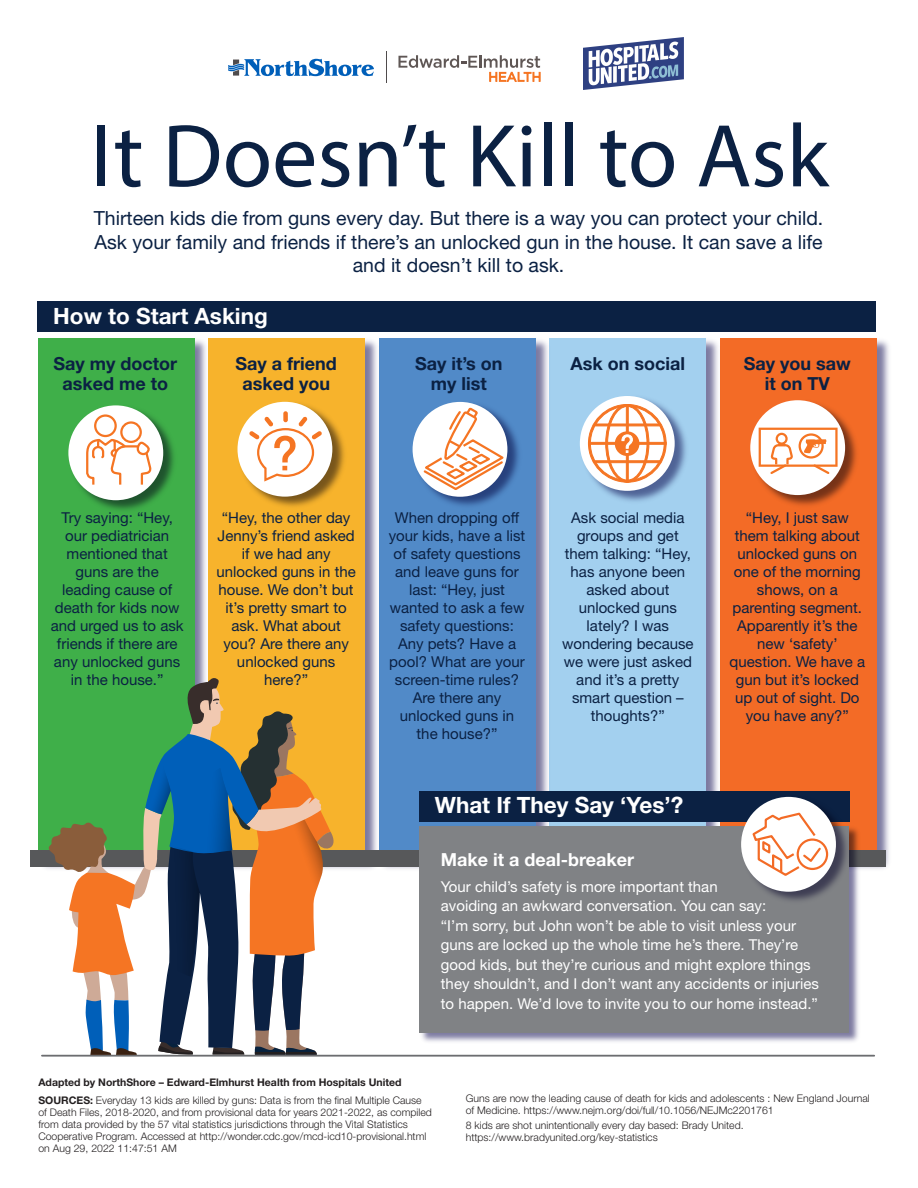
<style>
.page{position:relative;width:918px;height:1188px;background:#fff}
.page>*{position:absolute;margin:0;border:0;box-sizing:border-box;transform-origin:0 0}
.t1{font:90px "Myriad Pro";color:#0b2143}
.t2{font:700 22.5px "Helvetica Neue LT Pro";color:#fff}
.t3{font:19.5px/23.4px "Helvetica Neue LT Pro";color:#0b2143;text-align:center}
.t4{font:700 18px/19.5px "Helvetica Neue LT Pro";color:#0b2143;text-align:center}
.t5{font:700 18px "Helvetica Neue LT Pro";color:#fff}
.t6{font:15px/18px "Helvetica Neue LT Pro";color:#0b2143;text-align:center}
.t7{font:15px/19.5px "Helvetica Neue LT Pro";color:#fff}
.t8{font:300 10.5px/12px "Helvetica Neue LT Pro";color:#231f20}
.t9{font:700 10.5px "Helvetica Neue LT Pro";color:#231f20}
.s1{font-weight:700}
</style>
<div class="page">
<img style="left:723px;top:338px;width:166px;height:531px">
<div style="left:720px;top:339px;width:156px;height:519px;background:#f36b26"></div>
<img style="left:750px;top:400px;width:107px;height:106px">
<div style="left:750px;top:400px;width:95px;height:95px;background:#fff;border-radius:50%"></div>
<img style="left:552px;top:338px;width:171px;height:486px">
<div style="left:549px;top:339px;width:157px;height:519px;background:#a3d0ef"></div>
<img style="left:579px;top:396px;width:107px;height:106px">
<div style="left:580px;top:396px;width:95px;height:95px;background:#fff;border-radius:50%"></div>
<img style="left:382px;top:338px;width:170px;height:531px">
<div style="left:379px;top:339px;width:156px;height:519px;background:#518ac8"></div>
<img style="left:412px;top:401px;width:107px;height:105px">
<div style="left:413px;top:402px;width:94px;height:95px;background:#fff;border-radius:50%"></div>
<img style="left:211px;top:338px;width:171px;height:531px">
<div style="left:208px;top:339px;width:157px;height:519px;background:#f7b32c"></div>
<img style="left:237px;top:401px;width:108px;height:106px">
<div style="left:238px;top:402px;width:94px;height:95px;background:#fff;border-radius:50%"></div>
<img style="left:38px;top:338px;width:173px;height:531px">
<div style="left:38px;top:339px;width:156px;height:519px;background:#3faf49"></div>
<img style="left:68px;top:405px;width:106px;height:105px">
<div style="left:68px;top:405px;width:95px;height:95px;background:#fff;border-radius:50%"></div>
<svg style="left:228px;top:59px;width:146px;height:17px"></svg>
<hr style="left:386px;top:52px;width:1px;height:31px;background:#231f20">
<svg style="left:398px;top:55px;width:143px;height:27px"></svg>
<img style="left:583px;top:38px;width:101px;height:51px">
<div style="left:30px;top:850px;width:856px;height:17px;background:#57585a"></div>
<hr style="left:42px;top:1055px;width:832px;height:2px;background:#6c6d70">
<div style="left:120px;top:421px;width:22px;height:22px;border:2px solid #f57523;border-radius:50%"></div>
<div style="left:94px;top:414px;width:23px;height:23px;border:2px solid #f57523;border-radius:50%"></div>
<svg style="left:86px;top:435px;width:66px;height:52px"></svg>
<svg style="left:422px;top:405px;width:85px;height:87px"></svg>
<div style="left:283px;top:411px;width:5px;height:11px;border:2px solid #f57523"></div>
<svg style="left:588px;top:404px;width:79px;height:79px"></svg>
<svg style="left:248px;top:412px;width:75px;height:70px"></svg>
<svg style="left:49px;top:675px;width:290px;height:380px"></svg>
<svg style="left:759px;top:428px;width:79px;height:48px"></svg>
<div style="left:37px;top:302px;width:838px;height:30px;background:#0b2143"></div>
<div style="left:419px;top:791px;width:431px;height:31px;background:#0b2143"></div>
<img style="left:417px;top:824px;width:446px;height:218px">
<div style="left:419px;top:826px;width:429px;height:207px;background:#808285"></div>
<img style="left:739px;top:796px;width:113px;height:111px">
<div style="left:741px;top:797px;width:95px;height:95px;background:#fff;border-radius:50%"></div>
<div style="left:797px;top:838px;width:31px;height:32px;border:2px solid #f36b26;border-radius:50%"></div>
<svg style="left:751px;top:811px;width:72px;height:66px"></svg>
<h1 class="t1" style="left:91px;top:101px;width:740px">It Doesn’t Kill to Ask</h1>
<h3 class="t3" style="left:94px;top:206px;width:731px">Thirteen kids die from guns every day. But there is a way you can protect your child.<br>Ask your family and friends if there’s an unlocked gun in the house. It can save a life and it doesn’t kill to ask.</h3>
<h2 class="t2" style="left:53px;top:302px;width:216px">How to Start Asking</h2>
<p class="t4" style="left:53px;top:354px;width:125px">Say my doctor asked me to</p>
<p class="t4" style="left:236px;top:354px;width:103px">Say a friend asked you</p>
<p class="t4" style="left:415px;top:354px;width:89px">Say it’s on my list</p>
<p class="t4" style="left:571px;top:354px;width:116px">Ask on social</p>
<p class="t4" style="left:744px;top:354px;width:109px">Say you saw it on TV</p>
<p class="t6" style="left:51px;top:508px;width:134px">Try saying: “Hey, our pediatrician mentioned that guns are the leading cause of death for kids now and urged us to ask friends if there are any unlocked guns in the house.”</p>
<p class="t6" style="left:216px;top:508px;width:141px">“Hey, the other day<br>Jenny’s friend asked if we had any unlocked guns in the house. We don’t but it’s pretty smart to ask. What about you? Are there any unlocked guns here?”</p>
<p class="t6" style="left:389px;top:508px;width:138px">When dropping off your kids, have a list of safety questions and leave guns for last: “Hey, just wanted to ask a few safety questions:<br>Any pets? Have a pool? What are your screen-time rules?<br>Are there any unlocked guns in the house?”</p>
<p class="t6" style="left:562px;top:508px;width:133px">Ask social media groups and get them talking: “Hey, has anyone been asked about unlocked guns lately? I was wondering because we were just asked and it’s a pretty smart question – thoughts?”</p>
<p class="t6" style="left:730px;top:508px;width:137px">“Hey, I just saw them talking about unlocked guns on one of the morning shows, on a parenting segment.<br>Apparently it’s the new ‘safety’ question. We have a gun but it’s locked up out of sight. Do you have any?”</p>
<h2 class="t2" style="left:435px;top:791px;width:250px">What If They Say ‘Yes’?</h2>
<p class="t9" style="left:38px;top:1075px;width:365px">Adapted by NorthShore – Edward-Elmhurst Health from Hospitals United</p>
<p class="t5" style="left:441px;top:849px;width:195px">Make it a deal-breaker</p>
<p class="t7" style="left:441px;top:876px;width:380px">Your child’s safety is more important than<br>avoiding an awkward conversation. You can say:<br>“I’m sorry, but John won’t be able to visit unless your guns are locked up the whole time he’s there. They’re good kids, but they’re curious and might explore things they shouldn’t, and I don’t want any accidents or injuries to happen. We’d love to invite you to our home instead.”</p>
<p class="t8" style="left:38px;top:1094px;width:395px"><span class="s1">SOURCES:</span> Everyday 13 kids are killed by guns: Data is from the final Multiple Cause of Death Files, 2018-2020, and from provisional data for years 2021-2022, as compiled from data provided by the 57 vital statistics jurisdictions through the Vital Statistics Cooperative Program. Accessed at http://wonder.cdc.gov/mcd-icd10-provisional.html on Aug 29, 2022 11:47:51 AM</p>
<p class="t8" style="left:466px;top:1092px;width:406px">Guns are now the leading cause of death for kids and adolescents : New England Journal of Medicine. https://www.nejm.org/doi/full/10.1056/NEJMc2201761</p>
<p class="t8" style="left:466px;top:1119px;width:279px">8 kids are shot unintentionally every day based: Brady United. https://www.bradyunited.org/key-statistics</p>
</div>
